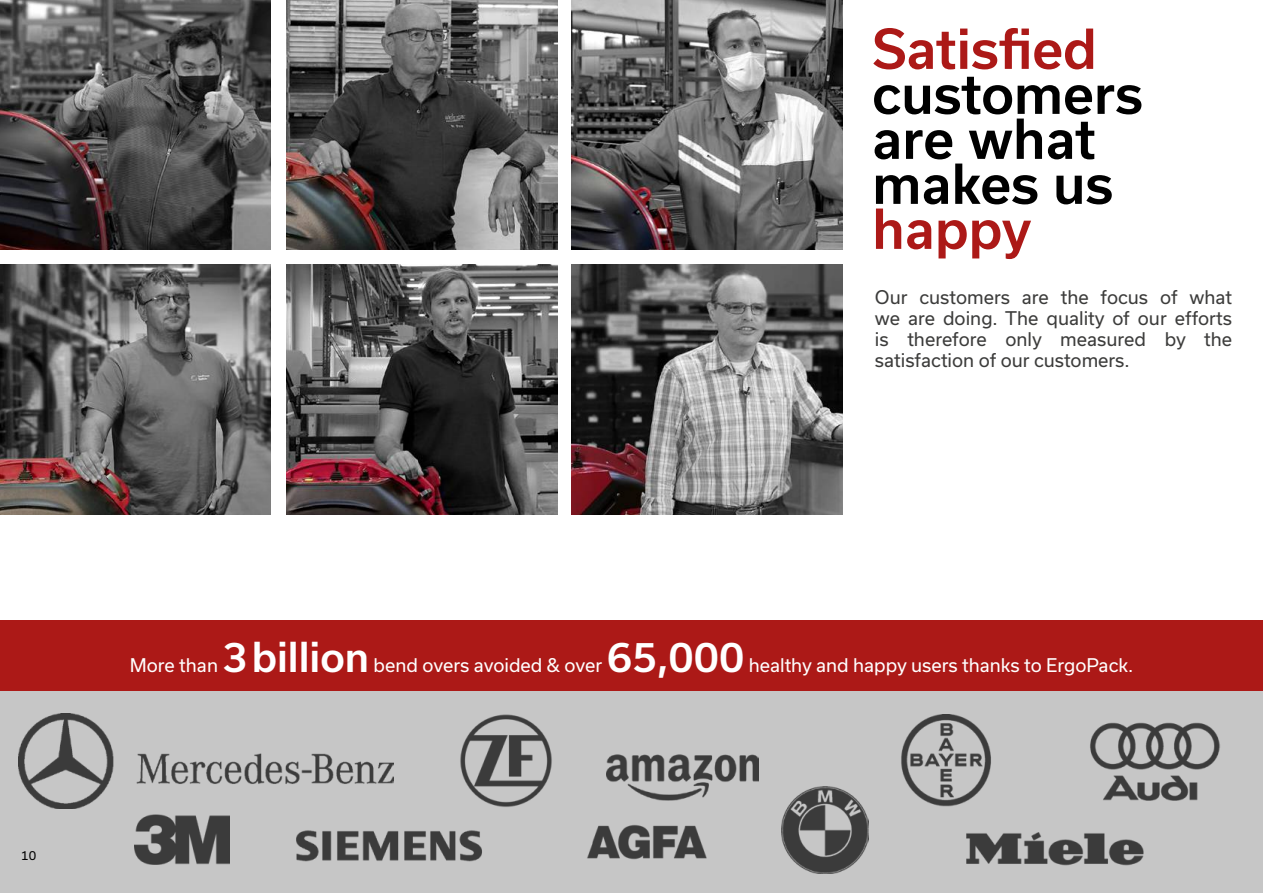
<style>
.page{position:relative;width:1263px;height:893px;background:#fff}
.page>*{position:absolute;margin:0;border:0;box-sizing:border-box;transform-origin:0 0}
.t1{font:500 52.5px/45px "Usual";color:#000}
.t2{font:500 52.5px "Usual";color:#ac1917}
.t3{font:18px/21px "Usual";color:#3c3c3b;text-align:justify}
.t4{font:18px "Usual";color:#fff}
.t5{font:12px "Usual";color:#000}
.s1{font-weight:500;font-size:39.3px}
</style>
<div class="page">
<div style="left:0;top:621px;width:1263px;height:272px;background:#c6c6c6"></div>
<div style="left:0;top:620px;width:1263px;height:71px;background:#ac1917"></div>
<img style="left:0;top:0;width:271px;height:250px">
<img style="left:287px;top:0;width:270px;height:250px">
<img style="left:572px;top:0;width:270px;height:250px">
<img style="left:0;top:265px;width:271px;height:250px">
<img style="left:287px;top:265px;width:270px;height:250px">
<img style="left:572px;top:265px;width:270px;height:250px">
<img style="left:966px;top:832px;width:178px;height:34px">
<img style="left:18px;top:713px;width:376px;height:95px">
<img style="left:460px;top:714px;width:92px;height:93px">
<img style="left:135px;top:814px;width:94px;height:51px">
<img style="left:901px;top:715px;width:90px;height:91px">
<img style="left:781px;top:786px;width:87px;height:87px">
<img style="left:293px;top:786px;width:190px;height:76px">
<img style="left:607px;top:754px;width:151px;height:47px">
<img style="left:587px;top:825px;width:120px;height:35px">
<img style="left:1090px;top:722px;width:130px;height:79px">
<hr style="left:1262px;top:0;width:1px;height:893px;background:#ac1917">
<h1 class="t2" style="left:872px;top:19px;width:226px">Satisfied</h1>
<h1 class="t1" style="left:872px;top:72px;width:272px">customers are what makes us</h1>
<h1 class="t2" style="left:872px;top:199px;width:161px">happy</h1>
<p class="t3" style="left:875px;top:287px;width:359px">Our customers are the focus of what we are doing. The quality of our efforts is therefore only measured by the satisfaction of our customers.</p>
<p class="t5" style="left:21px;top:848px;width:17px">10</p>
<p class="t4" style="left:130px;top:655px;width:1005px">More than <span class="s1">3billion</span> bend overs avoided &amp; over <span class="s1">65,000</span> healthy and happy users thanks to ErgoPack.</p>
</div>
